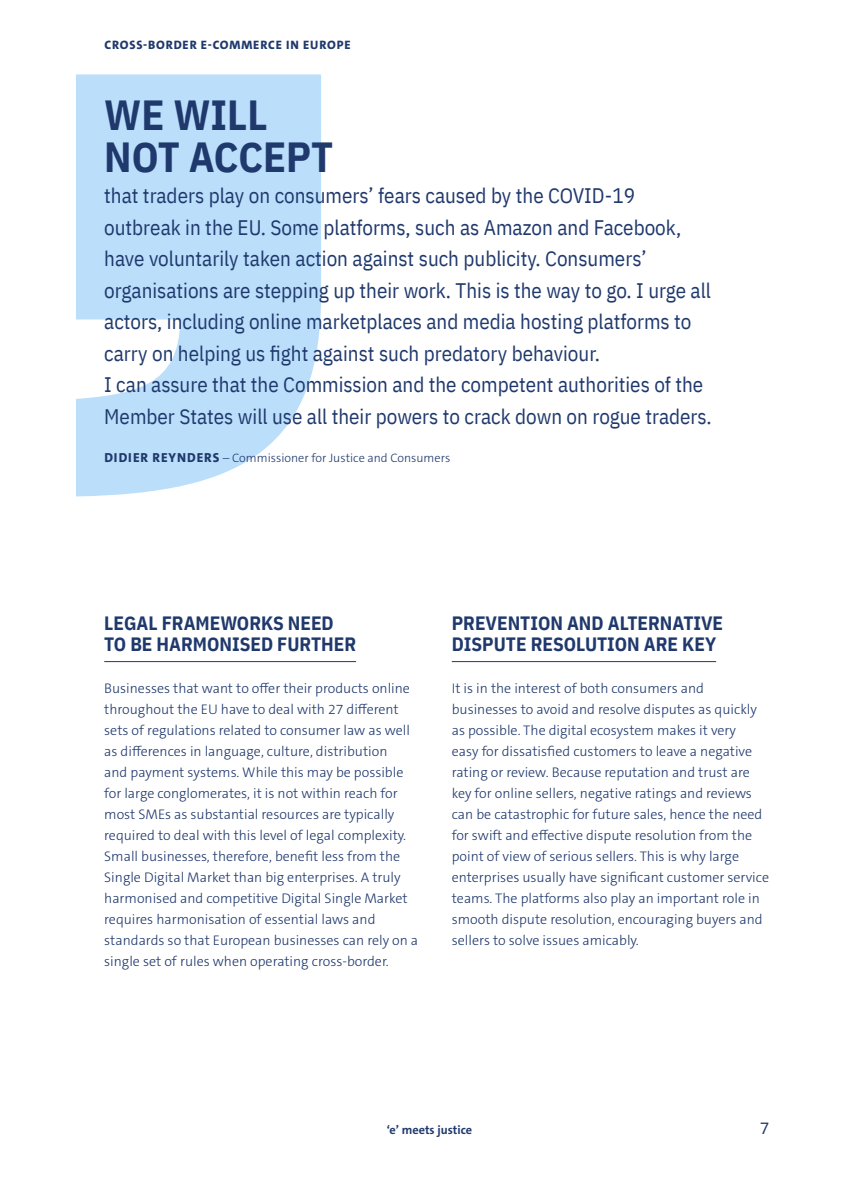
<style>
.page{position:relative;width:844px;height:1191px;background:#fff}
.page>*{position:absolute;margin:0;border:0;box-sizing:border-box;transform-origin:0 0}
.t1{font:700 42px/42px "IBM Plex Sans Cond";color:#20396d}
.t2{font:21px/31.5px "IBM Plex Sans Cond";color:#20396d}
.t3{font:700 19.25px/21px "IBM Plex Sans Cond";color:#20396d}
.t4{font:300 17.5px "The Sans C5";color:#20396d}
.t5{font:300 14px/21px "The Sans C5";color:#20396d}
.t6{font:300 12.25px "The Sans C5";color:#20396d}
.t7{font:800 12.25px "The Sans C5";letter-spacing:.07em;color:#20396d}
.t8{font:700 12.25px "The Sans C5";color:#20396d}
.s1{font-weight:800;font-size:13.12px}
</style>
<div class="page">
<svg style="left:76px;top:74px;width:245px;height:422px;background:#c4e2fb"></svg>
<hr style="left:104px;top:661px;width:252px;height:1px;background:#20396d">
<hr style="left:451px;top:661px;width:265px;height:1px;background:#20396d">
<p class="t7" style="left:104px;top:37px;width:248px">CROSS-BORDER E-COMMERCE IN EUROPE</p>
<h1 class="t1" style="left:104px;top:90px;width:230px">WE WILL<br>NOT ACCEPT</h1>
<p class="t2" style="left:104px;top:178px;width:609px">that traders play on consumers’ fears caused by the COVID-19 outbreak in the EU. Some platforms, such as Amazon and Facebook, have voluntarily taken action against such publicity. Consumers’ organisations are stepping up their work. This is the way to go. I urge all actors, including online marketplaces and media hosting platforms to carry on helping us fight against such predatory behaviour.<br>I can assure that the Commission and the competent authorities of the Member States will use all their powers to crack down on rogue traders.</p>
<p class="t6" style="left:104px;top:450px;width:347px"><span class="s1">DIDIER REYNDERS</span> – Commissioner for Justice and Consumers</p>
<h3 class="t3" style="left:104px;top:611px;width:253px">LEGAL FRAMEWORKS NEED<br>TO BE HARMONISED FURTHER</h3>
<p class="t5" style="left:104px;top:678px;width:315px">Businesses that want to offer their products online throughout the EU have to deal with 27 different sets of regulations related to consumer law as well as differences in language, culture, distribution<br>and payment systems. While this may be possible for large conglomerates, it is not within reach for most SMEs as substantial resources are typically required to deal with this level of legal complexity.<br>Small businesses, therefore, benefit less from the Single Digital Market than big enterprises. A truly harmonised and competitive Digital Single Market requires harmonisation of essential laws and standards so that European businesses can rely on a single set of rules when operating cross-border.</p>
<h3 class="t3" style="left:451px;top:611px;width:273px">PREVENTION AND ALTERNATIVE<br>DISPUTE RESOLUTION ARE KEY</h3>
<p class="t5" style="left:451px;top:678px;width:319px">It is in the interest of both consumers and businesses to avoid and resolve disputes as quickly as possible. The digital ecosystem makes it very<br>easy for dissatisfied customers to leave a negative rating or review. Because reputation and trust are key for online sellers, negative ratings and reviews can be catastrophic for future sales, hence the need for swift and effective dispute resolution from the point of view of serious sellers. This is why large enterprises usually have significant customer service teams. The platforms also play an important role in smooth dispute resolution, encouraging buyers and sellers to solve issues amicably.</p>
<p class="t8" style="left:387px;top:1122px;width:87px">‘e’ meets justice</p>
<p class="t4" style="left:759px;top:1117px;width:11px">7</p>
</div>
